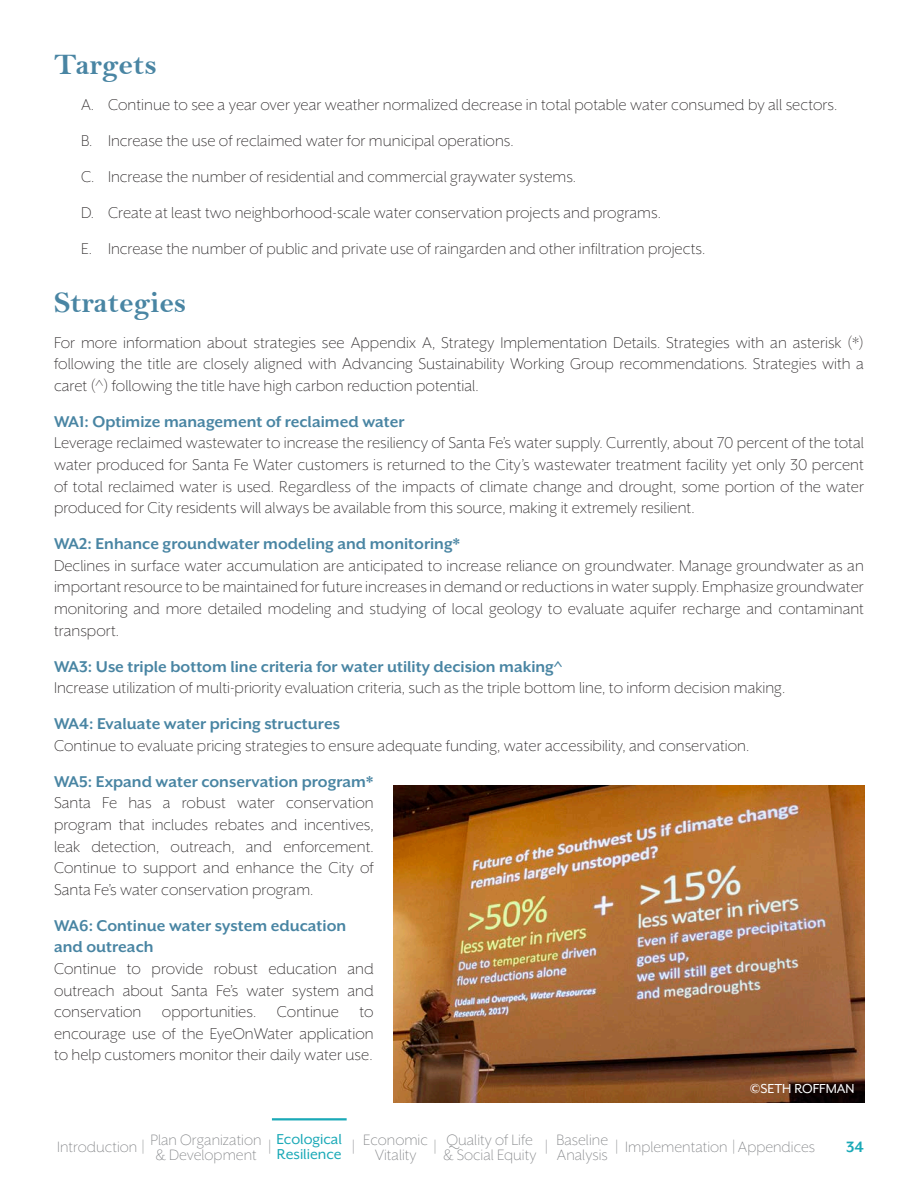
<style>
.page{position:relative;width:918px;height:1188px;background:#fff}
.page>*{position:absolute;margin:0;border:0;box-sizing:border-box;transform-origin:0 0}
.Heading_1{font:30px "Bell MT Bold";color:#4985a3}
.t1{font:300 18px/21.6px "Mr Eaves XL San OT";color:#231f20;text-align:justify}
.Strategies{font:700 18px/21.6px "Mr Eaves XL San OT";color:#4985a3}
.t2{font:300 18px "Mr Eaves XL San OT";color:#808285}
.t3{font:300 17.25px/15px "Mr Eaves XL San OT";color:#808285}
.t4{font:700 17.25px "Mr Eaves XL San OT";color:#1aa9b7}
.t5{font:16.5px "Mr Eaves XL San OT";color:#1aa9b7}
.t6{font:15px "Mr Eaves XL San OT";color:#fff}
.s1{font-size:18px}
</style>
<div class="page">
<hr style="left:272px;top:1118px;width:75px;height:2px;background:#1aa9b7">
<img style="left:394px;top:785px;width:470px;height:317px">
<p class="Heading_1" style="left:54px;top:47px;width:105px">Targets</p>
<p class="t1" style="left:81px;top:94px;width:758px">A. Continue to see a year over year weather normalized decrease in total potable water consumed by all sectors.</p>
<p class="t1" style="left:81px;top:130px;width:434px">B. Increase the use of reclaimed water for municipal operations.</p>
<p class="t1" style="left:81px;top:166px;width:497px">C. Increase the number of residential and commercial graywater systems.</p>
<p class="t1" style="left:81px;top:202px;width:581px">D. Create at least two neighborhood-scale water conservation projects and programs.</p>
<p class="t1" style="left:81px;top:238px;width:626px">E. Increase the number of public and private use of raingarden and other infiltration projects.</p>
<p class="Heading_1" style="left:54px;top:284px;width:134px">Strategies</p>
<p class="t1" style="left:54px;top:331px;width:811px">For more information about strategies see Appendix A, Strategy Implementation Details. Strategies with an asterisk (*) following the title are closely aligned with Advancing Sustainability Working Group recommendations. Strategies with a caret (^) following the title have high carbon reduction potential.</p>
<p class="Strategies" style="left:54px;top:411px;width:352px">WA1: Optimize management of reclaimed water</p>
<p class="t1" style="left:54px;top:432px;width:812px">Leverage reclaimed wastewater to increase the resiliency of Santa Fe’s water supply. Currently, about 70 percent of the total water produced for Santa Fe Water customers is returned to the City’s wastewater treatment facility yet only 30 percent of total reclaimed water is used. Regardless of the impacts of climate change and drought, some portion of the water produced for City residents will always be available from this source, making it extremely resilient.</p>
<p class="Strategies" style="left:54px;top:533px;width:407px">WA2: Enhance groundwater modeling and monitoring*</p>
<p class="t1" style="left:54px;top:555px;width:812px">Declines in surface water accumulation are anticipated to increase reliance on groundwater. Manage groundwater as an important resource to be maintained for future increases in demand or reductions in water supply. Emphasize groundwater monitoring and more detailed modeling and studying of local geology to evaluate aquifer recharge and contaminant transport.</p>
<p class="Strategies" style="left:54px;top:655px;width:510px">WA3: Use triple bottom line criteria for water utility decision making^</p>
<p class="t1" style="left:54px;top:677px;width:733px">Increase utilization of multi-priority evaluation criteria, such as the triple bottom line, to inform decision making.</p>
<p class="Strategies" style="left:54px;top:713px;width:288px">WA4: Evaluate water pricing structures</p>
<p class="t1" style="left:54px;top:735px;width:697px">Continue to evaluate pricing strategies to ensure adequate funding, water accessibility, and conservation.</p>
<p class="Strategies" style="left:54px;top:771px;width:321px">WA5: Expand water conservation program*</p>
<p class="t1" style="left:54px;top:792px;width:321px">Santa Fe has a robust water conservation program that includes rebates and incentives, leak detection, outreach, and enforcement.<br>Continue to support and enhance the City of Santa Fe’s water conservation program.</p>
<p class="Strategies" style="left:54px;top:915px;width:294px">WA6: Continue water system education and outreach</p>
<p class="t1" style="left:54px;top:958px;width:321px">Continue to provide robust education and outreach about Santa Fe’s water system and conservation opportunities. Continue to encourage use of the EyeOnWater application to help customers monitor their daily water use.</p>
<p class="t6" style="left:750px;top:1081px;width:106px">©SETH ROFFMAN</p>
<p class="t3" style="left:151px;top:1132px;width:113px">Plan Organization &amp; Development</p>
<p class="t3" style="left:363px;top:1132px;width:66px;text-align:center">Economic<br>Vitality</p>
<p class="t3" style="left:443px;top:1132px;width:95px">Quality of Life &amp; Social Equity</p>
<p class="t3" style="left:557px;top:1132px;width:53px">Baseline<br>Analysis</p>
<p class="t5" style="left:276px;top:1131px;width:67px">Ecological</p>
<p class="t5" style="left:277px;top:1146px;width:67px">Resilience</p>
<p class="t3" style="left:57px;top:1139px;width:89px">Introduction <span class="s1">|</span></p>
<p class="t4" style="left:846px;top:1138px;width:19px">34</p>
<p class="t2" style="left:268px;top:1138px;width:5px">|</p>
<p class="t2" style="left:352px;top:1138px;width:5px">|</p>
<p class="t2" style="left:434px;top:1138px;width:5px">|</p>
<p class="t2" style="left:545px;top:1138px;width:5px">|</p>
<p class="t3" style="left:615px;top:1139px;width:202px"><span class="s1">|</span> Implementation <span class="s1">|</span> Appendices</p>
</div>
